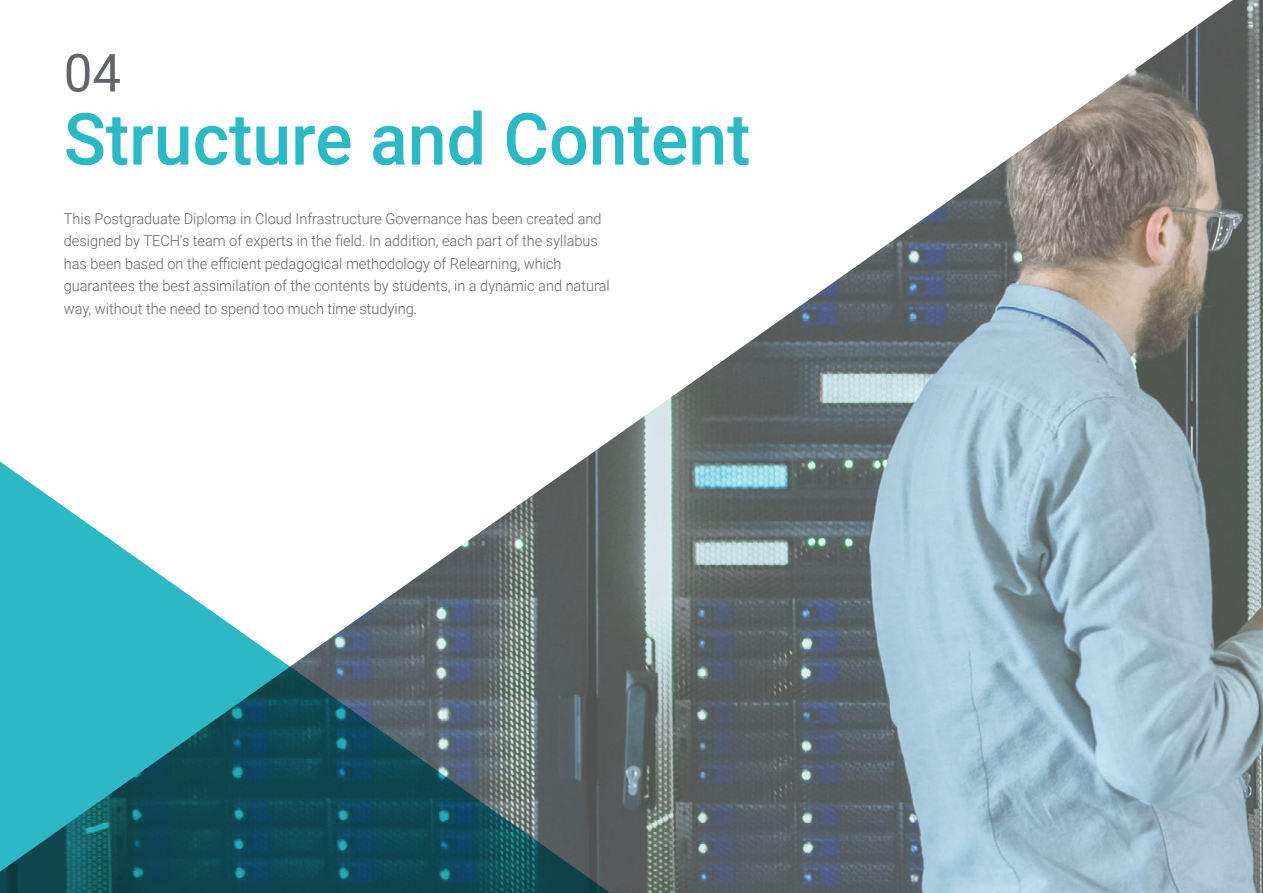
<style>
.page{position:relative;width:1263px;height:893px;background:#fff}
.page>*{position:absolute;margin:0;border:0;box-sizing:border-box;transform-origin:0 0}
.t1{font:500 72px "Roboto";color:#2db8c5}
.t2{font:52.5px "Roboto";color:#61646a}
.t3{font:300 15px/22.5px "Roboto";color:#61646a}
</style>
<div class="page">
<img style="left:602px;top:0;width:661px;height:893px">
<svg style="left:0;top:446px;width:640px;height:447px"></svg>
<h2 class="t2" style="left:64px;top:36px;width:59px">04</h2>
<h1 class="t1" style="left:64px;top:89px;width:688px">Structure and Content</h1>
<p class="t3" style="left:64px;top:207px;width:547px">This Postgraduate Diploma in Cloud Infrastructure Governance has been created and designed by TECH's team of experts in the field. In addition, each part of the syllabus has been based on the efficient pedagogical methodology of Relearning, which guarantees the best assimilation of the contents by students, in a dynamic and natural way, without the need to spend too much time studying.</p>
</div>
